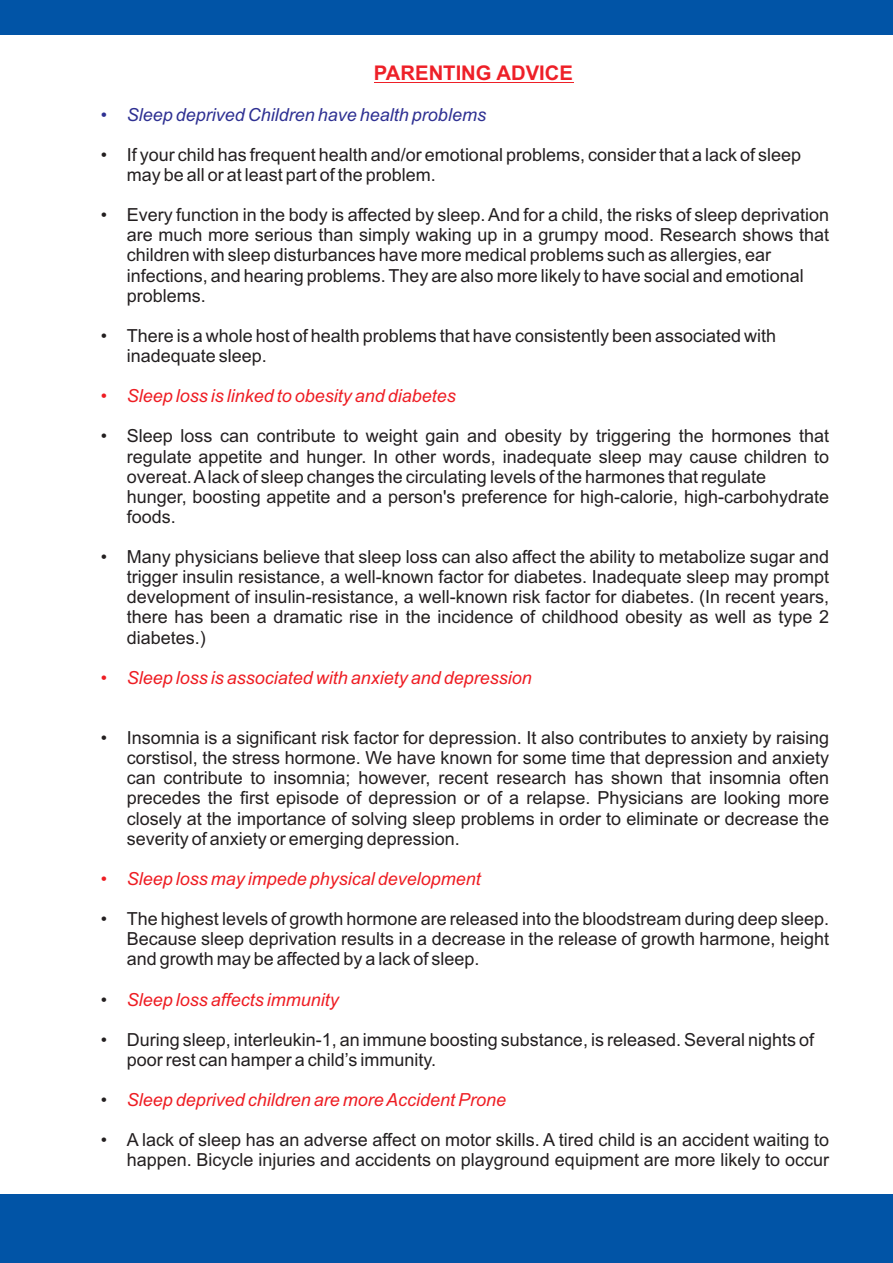
<style>
.page{position:relative;width:893px;height:1263px;background:#fff}
.page>*{position:absolute;margin:0;border:0;box-sizing:border-box;transform-origin:0 0}
.t1{font:700 20.25px "Arial";color:#ee2028}
.t2{font:18px/20.1px "Arial";color:#231f20}
.t3{font:italic 18px "Arial";color:#ee1d23}
.t4{font:italic 18px "Arial";color:#2e3092}
.s1{font-style:normal}
</style>
<div class="page">
<div style="left:0;top:0;width:893px;height:34px;background:#0154a6"></div>
<div style="left:0;top:1195px;width:893px;height:68px;background:#0154a6"></div>
<hr style="left:374px;top:82px;width:199px;height:1px;background:#ee2028">
<p class="t1" style="left:374px;top:65px;width:201px">PARENTING ADVICE</p>
<p class="t4" style="left:101px;top:108px;width:387px"><span class="s1">•</span> Sleep deprived Children have health problems</p>
<p class="t2" style="left:127px;top:146px;width:676px;text-indent:-26px">• If your child has frequent health and/or emotional problems, consider that a lack of sleep may be all or at least part of the problem.</p>
<p class="t2" style="left:127px;top:206px;width:704px;text-indent:-26px">• Every function in the body is affected by sleep. And for a child, the risks of sleep deprivation are much more serious than simply waking up in a grumpy mood. Research shows that children with sleep disturbances have more medical problems such as allergies, ear infections, and hearing problems. They are also more likely to have social and emotional problems.</p>
<p class="t2" style="left:127px;top:327px;width:651px;text-indent:-26px">• There is a whole host of health problems that have consistently been associated with inadequate sleep.</p>
<p class="t3" style="left:101px;top:389px;width:357px">• Sleep loss is linked to obesity and diabetes</p>
<p class="t2" style="left:127px;top:428px;width:704px;text-indent:-26px">• Sleep loss can contribute to weight gain and obesity by triggering the hormones that regulate appetite and hunger. In other words, inadequate sleep may cause children to overeat. Alack of sleep changes the circulating levels of the harmones that regulate hunger, boosting appetite and a person's preference for high-calorie, high-carbohydrate foods.</p>
<p class="t2" style="left:127px;top:548px;width:704px;text-align:justify;text-indent:-26px">• Many physicians believe that sleep loss can also affect the ability to metabolize sugar and trigger insulin resistance, a well-known factor for diabetes. Inadequate sleep may prompt development of insulin-resistance, a well-known risk factor for diabetes. (In recent years, there has been a dramatic rise in the incidence of childhood obesity as well as type 2 diabetes.)</p>
<p class="t3" style="left:101px;top:671px;width:433px"><span class="s1">•</span> Sleep loss is associated with anxiety and depression</p>
<p class="t2" style="left:127px;top:729px;width:704px;text-align:justify;text-indent:-26px">• Insomnia is a significant risk factor for depression. It also contributes to anxiety by raising corstisol, the stress hormone. We have known for some time that depression and anxiety can contribute to insomnia; however, recent research has shown that insomnia often precedes the first episode of depression or of a relapse. Physicians are looking more closely at the importance of solving sleep problems in order to eliminate or decrease the severity of anxiety or emerging depression.</p>
<p class="t3" style="left:101px;top:872px;width:382px">• Sleep loss may impede physical development</p>
<p class="t2" style="left:127px;top:910px;width:704px;text-align:justify;text-indent:-26px">• The highest levels of growth hormone are released into the bloodstream during deep sleep.<br>Because sleep deprivation results in a decrease in the release of growth harmone, height and growth may be affected by a lack of sleep.</p>
<p class="t2" style="left:101px;top:991px;width:8px">•</p>
<p class="t2" style="left:127px;top:1031px;width:689px;text-indent:-26px">• During sleep, interleukin-1, an immune boosting substance, is released. Several nights of poor rest can hamper a child’s immunity.</p>
<p class="t2" style="left:101px;top:1091px;width:8px">•</p>
<p class="t2" style="left:101px;top:1131px;width:730px;text-align:right">• A lack of sleep has an adverse affect on motor skills. A tired child is an accident waiting to happen. Bicycle injuries and accidents on playground equipment are more likely to occur</p>
<p class="t3" style="left:127px;top:992px;width:214px">Sleep loss affects immunity</p>
<p class="t3" style="left:127px;top:1093px;width:381px">Sleep deprived children are more Accident Prone</p>
</div>
